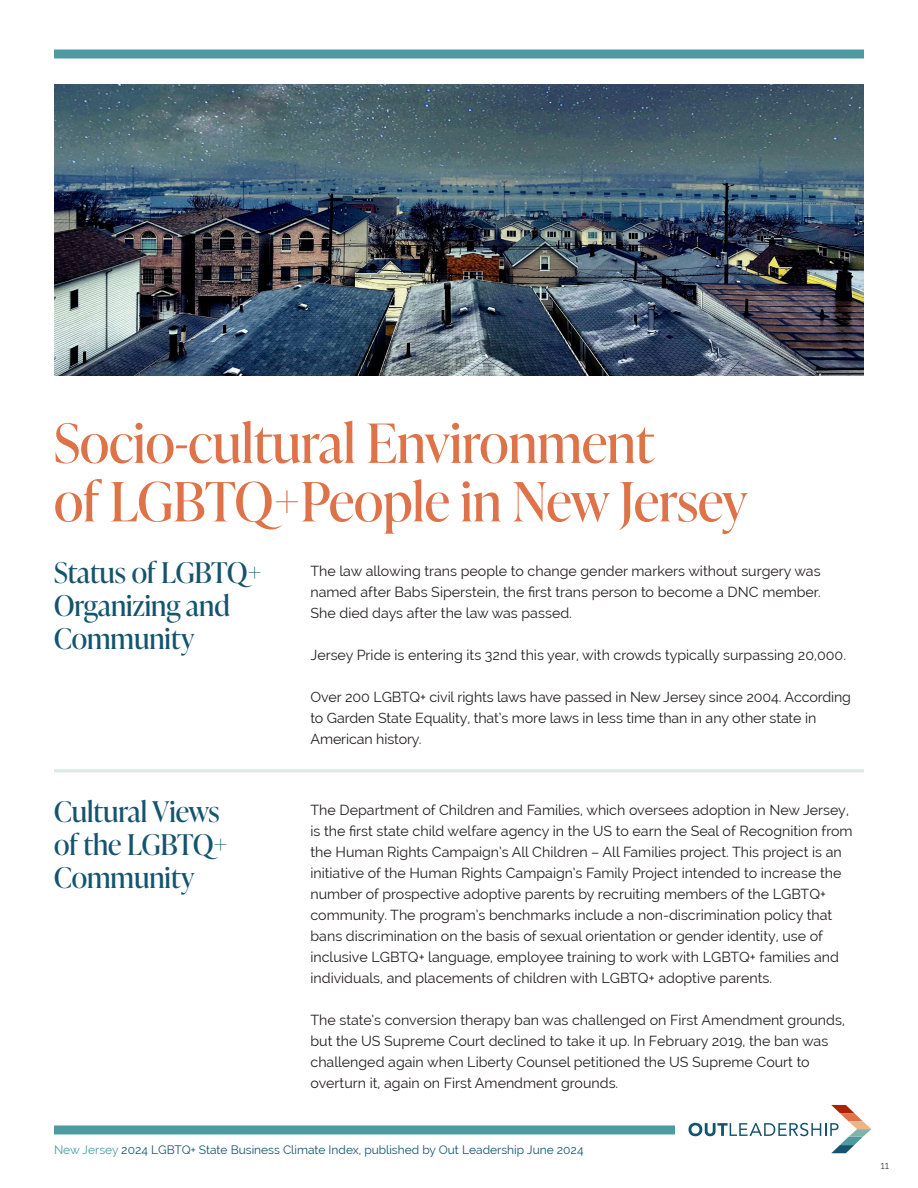
<style>
.page{position:relative;width:918px;height:1188px;background:#fff}
.page>*{position:absolute;margin:0;border:0;box-sizing:border-box;transform-origin:0 0}
.t1{font:54px/58.5px "Ivy Presto Display";color:#de734a}
.t2{font:28.5px/33px "Ivy Presto Display";color:#14546d}
.t3{font:14.25px/21px "Raleway";color:#231f20}
.t4{font:12px "Raleway";color:#14546d}
.t5{font:300 10.5px "Raleway";color:#231f20}
.s1{color:#4f99a1}
</style>
<div class="page">
<div style="left:54px;top:50px;width:810px;height:8px;background:#4f99a1"></div>
<svg style="left:689px;top:1105px;width:182px;height:48px"></svg>
<div style="left:54px;top:1125px;width:621px;height:9px;background:#4f99a1"></div>
<hr style="left:54px;top:769px;width:810px;height:3px;background:#dae8e6">
<img style="left:54px;top:84px;width:810px;height:292px">
<p class="t1" style="left:54px;top:412px;width:695px">Socio-cultural Environment<br>of LGBTQ+People in New Jersey</p>
<p class="t2" style="left:54px;top:554px;width:209px">Status of LGBTQ+<br>Organizing and<br>Community</p>
<p class="t2" style="left:54px;top:793px;width:175px">Cultural Views of the LGBTQ+<br>Community</p>
<p class="t3" style="left:310px;top:560px;width:512px;text-align:justify">The law allowing trans people to change gender markers without surgery was named after Babs Siperstein, the first trans person to become a DNC member.<br>She died days after the law was passed.</p>
<p class="t3" style="left:310px;top:644px;width:537px">Jersey Pride is entering its 32nd this year, with crowds typically surpassing 20,000.</p>
<p class="t3" style="left:310px;top:686px;width:542px">Over 200 LGBTQ+ civil rights laws have passed in New Jersey since 2004. According to Garden State Equality, that’s more laws in less time than in any other state in<br>American history.</p>
<p class="t3" style="left:310px;top:799px;width:544px">The Department of Children and Families, which oversees adoption in New Jersey, is the first state child welfare agency in the US to earn the Seal of Recognition from the Human Rights Campaign’s All Children – All Families project. This project is an initiative of the Human Rights Campaign’s Family Project intended to increase the number of prospective adoptive parents by recruiting members of the LGBTQ+ community. The program’s benchmarks include a non-discrimination policy that bans discrimination on the basis of sexual orientation or gender identity, use of inclusive LGBTQ+ language, employee training to work with LGBTQ+ families and individuals, and placements of children with LGBTQ+ adoptive parents.</p>
<p class="t3" style="left:310px;top:1009px;width:536px">The state’s conversion therapy ban was challenged on First Amendment grounds, but the US Supreme Court declined to take it up. In February 2019, the ban was challenged again when Liberty Counsel petitioned the US Supreme Court to overturn it, again on First Amendment grounds.</p>
<p class="t4" style="left:54px;top:1143px;width:531px"><span class="s1">New Jersey</span> 2024 LGBTQ+ State Business Climate Index, published by Out Leadership June 2024</p>
<p class="t5" style="left:880px;top:1157px;width:10px">11</p>
</div>
